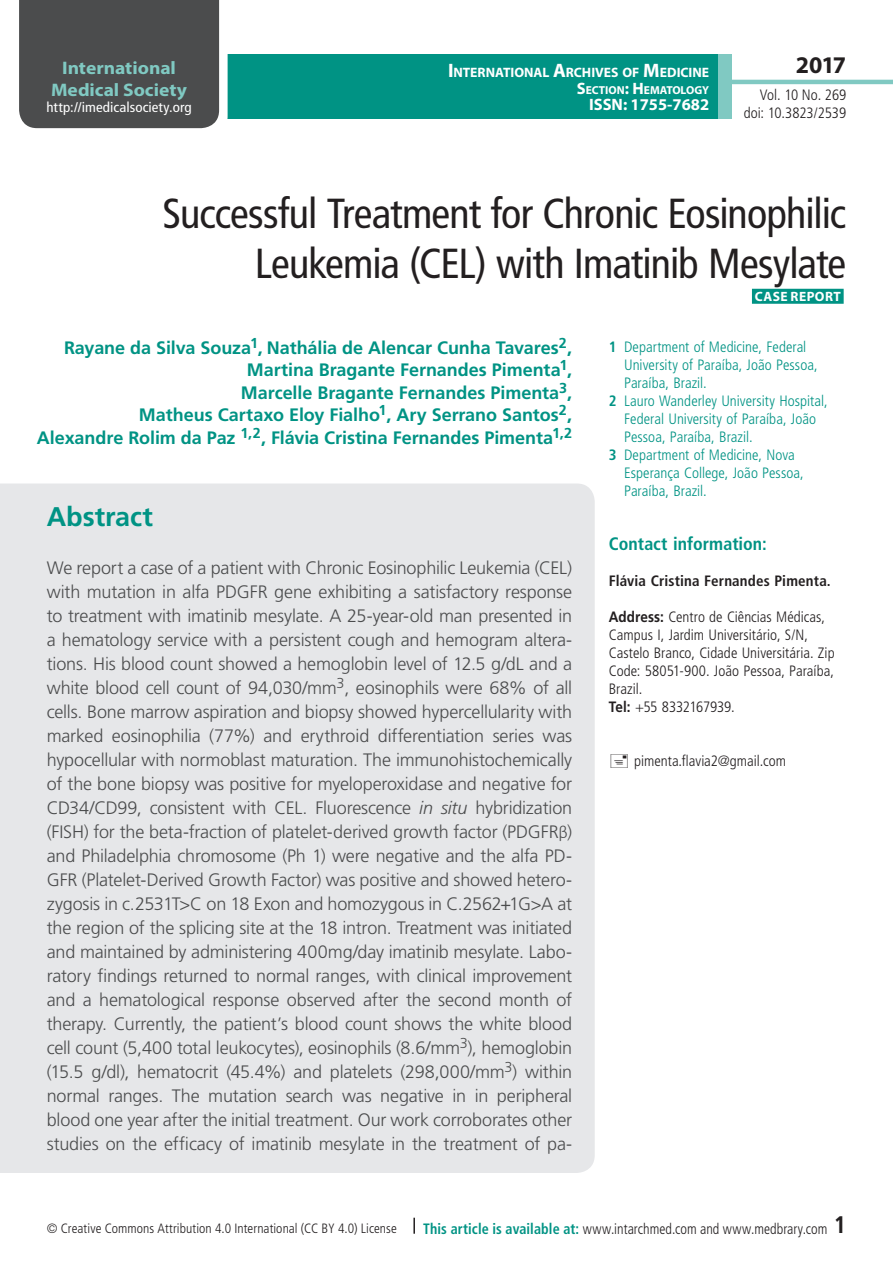
<style>
.page{position:relative;width:893px;height:1263px;background:#fff}
.page>*{position:absolute;margin:0;border:0;box-sizing:border-box;transform-origin:0 0}
.t1{font:condensed 42px/50.4px "Frutiger LT Std";letter-spacing:-.02em;color:#231f20;text-align:right}
.t2{font:700 27px "Frutiger LT Std";letter-spacing:-.005em;color:#009384}
.t3{font:700 24px "Myriad Pro";color:#231f20}
.t4{font:700 condensed 24px "Frutiger LT Std";color:#231f20}
.t5{font:700 18.15px/21.8px "Myriad Pro";color:#80c9c2;text-align:center;scale:1.07 1}
.t6{font:300 18px/24px "Frutiger LT Std";letter-spacing:-.01em;color:#4b4c4d;text-align:justify}
.t7{font:700 18px/22.5px "Frutiger LT Std";letter-spacing:-.005em;color:#009384;text-align:right}
.t8{font:700 condensed 18px "Frutiger LT Std";color:#009384}
.t9{font:700 16.5px "Myriad Pro";color:#fff}
.t10{font:300 condensed 15px "Frutiger LT Std";color:#009384}
.t11{font:300 condensed 15px/18px "Frutiger LT Std";color:#231f20;text-align:right}
.t12{font:300 condensed 15px "Frutiger LT Std";color:#231f20;scale:.94 1}
.t13{font:700 condensed 15px "Frutiger LT Std";letter-spacing:.01em;color:#231f20}
.t14{font:condensed 13.95px "Frutiger LT Std";letter-spacing:.005em;color:#fff;scale:1.07 1}
.t15{font:700 13.65px "Myriad Pro";letter-spacing:-.005em;color:#fff}
.t16{font:300 condensed 13.5px "Frutiger LT Std";letter-spacing:.005em;color:#231f20}
.t17{font:700 13.5px "Myriad Pro";letter-spacing:.035em;color:#fff}
.t18{font:700 11.55px "Myriad Pro";color:#fff}
.s1{font-size:19.5px}
.s2{font-size:16.5px}
.s3{font-weight:700}
.s4{font-weight:700;font-stretch:normal}
.s5{font-style:italic}
.s6{font-family:"Calibri"}
.s7{font-weight:700;color:#009384}
</style>
<div class="page">
<div style="left:23px;top:54px;width:762px;height:65px;background:#009384"></div>
<div style="left:19px;top:0;width:209px;height:129px;background:#4b4c4d"></div>
<div style="left:732px;top:36px;width:161px;height:94px;background:#fff"></div>
<hr style="left:730px;top:80px;width:163px;height:4px;background:#80c9c2">
<div style="left:718px;top:54px;width:14px;height:65px;background:#80c9c2"></div>
<svg style="left:413px;top:1218px;width:2px;height:16px"></svg>
<div style="left:0;top:483px;width:595px;height:690px;background:#e6e7e9"></div>
<div style="left:752px;top:289px;width:92px;height:15px;background:#009384"></div>
<p class="t5" style="left:51px;top:56px;width:129px">International<br>Medical Society</p>
<p class="t14" style="left:46px;top:99px;width:137px">http://imedicalsociety.org</p>
<p class="t15" style="left:448px;top:64px;width:263px"><span class="s1">I</span>NTERNATIONAL <span class="s1">A</span>RCHIVES OF <span class="s1">M</span>EDICINE</p>
<p class="t18" style="left:577px;top:82px;width:134px"><span class="s2">S</span>ECTION<span class="s2">: H</span> EMATOLOGY</p>
<p class="t9" style="left:589px;top:94px;width:122px">ISSN: 1755-7682</p>
<h3 class="t3" style="left:796px;top:49px;width:52px">2017</h3>
<p class="t11" style="left:744px;top:86px;width:104px">Vol. 10 No. 269 doi: 10.3823/2539</p>
<h1 class="t1" style="left:163px;top:188px;width:685px">Successful Treatment for Chronic Eosinophilic<br>Leukemia (CEL) with Imatinib Mesylate</h1>
<p class="t17" style="left:755px;top:287px;width:88px">CASE REPORT</p>
<p class="t7" style="left:37px;top:336px;width:537px">Rayane da Silva Souza<sup>1</sup>, Nathália de Alencar Cunha Tavares<sup>2</sup>, Martina Bragante Fernandes Pimenta<sup>1</sup>,<br>Marcelle Bragante Fernandes Pimenta<sup>3</sup>,<br>Matheus Cartaxo Eloy Fialho<sup>1</sup>, Ary Serrano Santos<sup>2</sup>,<br>Alexandre Rolim da Paz <sup>1,2</sup>, Flávia Cristina Fernandes Pimenta<sup>1,2</sup></p>
<p class="t10" style="left:609px;top:338px;width:199px"><span class="s3">1</span> Department of Medicine, Federal</p>
<p class="t10" style="left:624px;top:356px;width:195px">University of Paraíba, João Pessoa,</p>
<p class="t10" style="left:624px;top:374px;width:84px">Paraíba, Brazil.</p>
<p class="t10" style="left:609px;top:392px;width:220px"><span class="s3">2</span> Lauro Wanderley University Hospital,</p>
<p class="t10" style="left:624px;top:410px;width:194px">Federal University of Paraíba, João</p>
<p class="t10" style="left:624px;top:428px;width:130px">Pessoa, Paraíba, Brazil.</p>
<p class="t10" style="left:609px;top:446px;width:188px"><span class="s3">3</span> Department of Medicine, Nova</p>
<p class="t10" style="left:624px;top:464px;width:181px">Esperança College, João Pessoa,</p>
<p class="t10" style="left:624px;top:482px;width:84px">Paraíba, Brazil.</p>
<p class="t8" style="left:609px;top:533px;width:159px">Contact information:</p>
<p class="t13" style="left:609px;top:571px;width:224px">Flávia Cristina Fernandes Pimenta.</p>
<p class="t11" style="left:609px;top:608px;width:227px;text-align:left"><span class="s4">Address:</span> Centro de Ciências Médicas,<br>Campus I, Jardim Universitário, S/N,<br>Castelo Branco, Cidade Universitária. Zip<br>Code: 58051-900. João Pessoa, Paraíba,<br>Brazil.<br><span class="s4">Tel:</span> +55 8332167939.</p>
<h2 class="t2" style="left:47px;top:501px;width:108px">Abstract</h2>
<p class="t6" style="left:47px;top:556px;width:527px">We report a case of a patient with Chronic Eosinophilic Leukemia (CEL) with mutation in alfa PDGFR gene exhibiting a satisfactory response to treatment with imatinib mesylate. A 25-year-old man presented in a hematology service with a persistent cough and hemogram altera&shy;tions. His blood count showed a hemoglobin level of 12.5 g/dL and a white blood cell count of 94,030/mm<sup>3</sup>, eosinophils were 68% of all cells. Bone marrow aspiration and biopsy showed hypercellularity with marked eosinophilia (77%) and erythroid differentiation series was hypocellular with normoblast maturation. The immunohistochemically of the bone biopsy was positive for myeloperoxidase and negative for CD34/CD99, consistent with CEL. Fluorescence <span class="s5">in situ</span> hybridization (FISH) for the beta-fraction of platelet-derived growth factor (PDGFR<span class="s6">β</span>) and Philadelphia chromosome (Ph 1) were negative and the alfa PD-GFR (Platelet-Derived Growth Factor) was positive and showed hetero&shy;zygosis in c.2531T&gt;C on 18 Exon and homozygous in C.2562+1G&gt;A at the region of the splicing site at the 18 intron. Treatment was initiated and maintained by administering 400mg/day imatinib mesylate. Labo&shy;ratory findings returned to normal ranges, with clinical improvement and a hematological response observed after the second month of therapy. Currently, the patient’s blood count shows the white blood cell count (5,400 total leukocytes), eosinophils (8.6/mm<sup>3</sup>), hemoglobin (15.5 g/dl), hematocrit (45.4%) and platelets (298,000/mm<sup>3</sup>) within normal ranges. The mutation search was negative in in peripheral blood one year after the initial treatment. Our work corroborates other studies on the efficacy of imatinib mesylate in the treatment of pa-</p>
<p class="t11" style="left:634px;top:752px;width:154px">pimenta.flavia2@gmail.com</p>
<p class="t16" style="left:47px;top:1220px;width:352px">© Creative Commons Attribution 4.0 International (CC BY 4.0) License</p>
<p class="t12" style="left:423px;top:1220px;width:432px"><span class="s7">This article is available at:</span> www.intarchmed.com and www.medbrary.com</p>
<h3 class="t4" style="left:834px;top:1210px;width:14px">1</h3>
</div>
